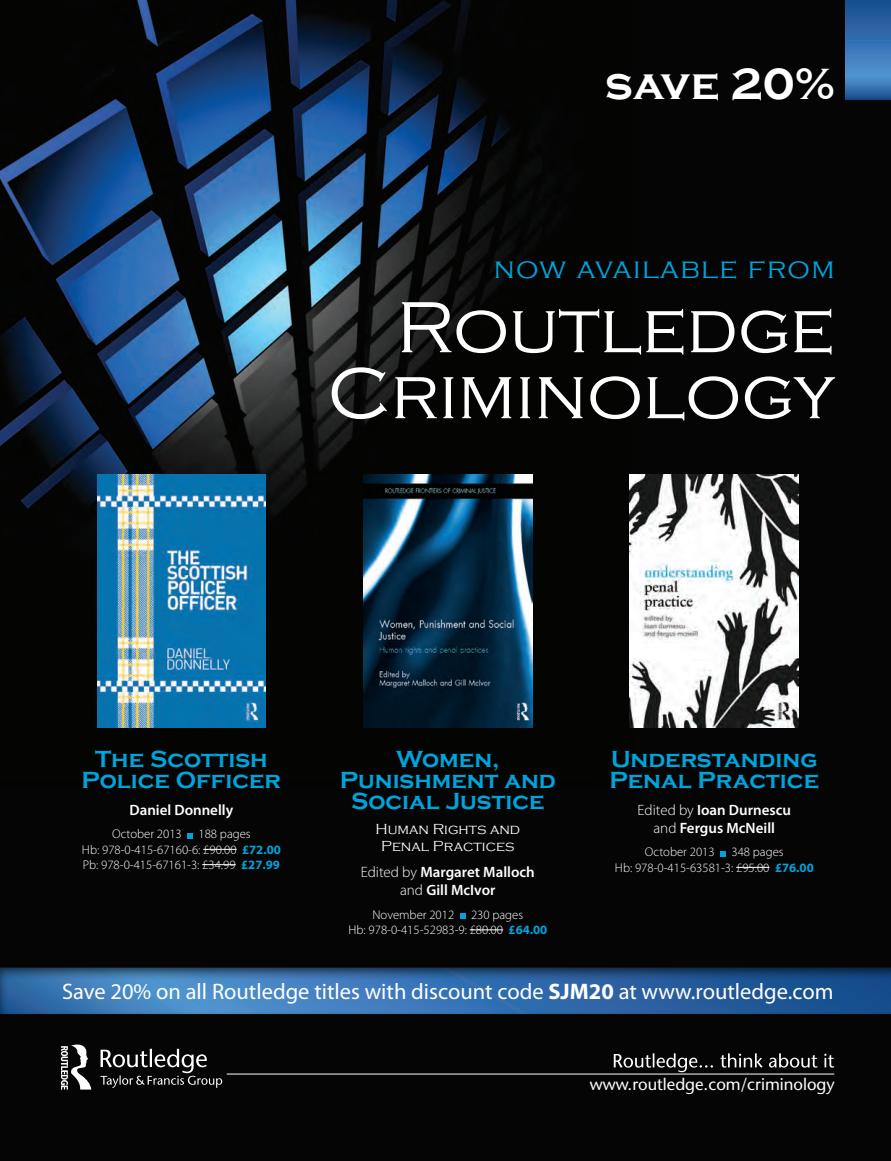
<style>
.page{position:relative;width:891px;height:1161px;background:#fff}
.page>*{position:absolute;margin:0;border:0;box-sizing:border-box;transform-origin:0 0}
.t1{font:300 75px/66px "Copperplate Gothic";color:#fff;text-align:right}
.t2{font:700 45px "Copperplate Gothic";color:#fff}
.t3{font:300 30px "Copperplate Gothic";letter-spacing:.05em;color:#00a4dc}
.t4{font:700 24px/21px "Copperplate Gothic";color:#00a4dc;text-align:center}
.t5{font:22.5px "Myriad Pro";color:#fff}
.t6{font:500 16.65px "Stone Sans Std";color:#fff}
.t7{font:600 15px/18px "Myriad Pro";color:#fff;text-align:center}
.t8{font:300 15px/16.5px "Copperplate Gothic";color:#fff;text-align:center}
.t9{font:300 12.75px/15.3px "Myriad Pro";color:#fff}
.s1{font-weight:700;color:#00a4dc}
.s2{font-weight:300}
.s3{font-weight:700}
</style>
<div class="page">
<img style="left:0;top:0;width:891px;height:1161px">
<hr style="left:227px;top:1074px;width:607px;height:1px;background:#fff">
<svg style="left:614px;top:1053px;width:220px;height:19px;background:#343534"></svg>
<svg style="left:61px;top:1044px;width:161px;height:46px;background:#353635"></svg>
<div style="left:0;top:967px;width:891px;height:50px;background:#231f20;opacity:.75"></div>
<svg style="left:187px;top:833px;width:6px;height:5px"></svg>
<hr style="left:203px;top:849px;width:34px;height:1px;background:#fff">
<hr style="left:202px;top:864px;width:34px;height:1px;background:#fff">
<svg style="left:460px;top:913px;width:5px;height:6px"></svg>
<hr style="left:470px;top:930px;width:33px;height:1px;background:#fff">
<svg style="left:720px;top:851px;width:6px;height:5px"></svg>
<hr style="left:736px;top:867px;width:34px;height:1px;background:#fff">
<img style="left:97px;top:474px;width:168px;height:253px">
<img style="left:363px;top:474px;width:169px;height:253px">
<img style="left:630px;top:474px;width:169px;height:253px">
<svg style="left:846px;top:0;width:45px;height:99px;background:#346fae"></svg>
<h2 class="t2" style="left:605px;top:59px;width:231px">save 20%</h2>
<h3 class="t3" style="left:494px;top:252px;width:343px">now available from</h3>
<h1 class="t1" style="left:327px;top:296px;width:509px">Routledge<br>Criminology</h1>
<h3 class="t4" style="left:82px;top:749px;width:201px">The Scottish<br>Police Officer</h3>
<p class="t7" style="left:129px;top:801px;width:105px">Daniel Donnelly</p>
<p class="t9" style="left:112px;top:827px;width:71px">October 2013</p>
<p class="t9" style="left:82px;top:827px;width:200px;text-indent:117px">188 pages<br>Hb: 978-0-415-67160-6: £90.00 <span class="s1">£72.00<br></span>Pb: 978-0-415-67161-3: £34.99 <span class="s1">£27.99</span></p>
<h3 class="t4" style="left:340px;top:749px;width:217px">Women,<br>Punishment and<br>Social Justice</h3>
<p class="t8" style="left:376px;top:821px;width:146px">Human Rights and<br>Penal Practices</p>
<p class="t7" style="left:361px;top:863px;width:175px"><span class="s2">Edited by</span> Margaret Malloch <span class="s2">and</span> Gill McIvor</p>
<p class="t9" style="left:373px;top:907px;width:83px">November 2012</p>
<p class="t9" style="left:348px;top:907px;width:200px;text-indent:123px">230 pages<br>Hb: 978-0-415-52983-9: £80.00 <span class="s1">£64.00</span></p>
<h3 class="t4" style="left:610px;top:749px;width:211px;text-align:left">Understanding<br>Penal Practice</h3>
<p class="t7" style="left:638px;top:801px;width:155px"><span class="s2">Edited by</span> Ioan Durnescu <span class="s2">and</span> Fergus McNeill</p>
<p class="t9" style="left:645px;top:845px;width:71px">October 2013</p>
<p class="t9" style="left:615px;top:845px;width:200px;text-indent:117px">348 pages<br>Hb: 978-0-415-63581-3: £95.00 <span class="s1">£76.00</span></p>
<h3 class="t5" style="left:62px;top:979px;width:773px">Save 20% on all Routledge titles with discount code <span class="s3">SJM20</span> at www.routledge.com</h3>
<h3 class="t6" style="left:590px;top:1074px;width:246px">www.routledge.com/criminology</h3>
</div>
